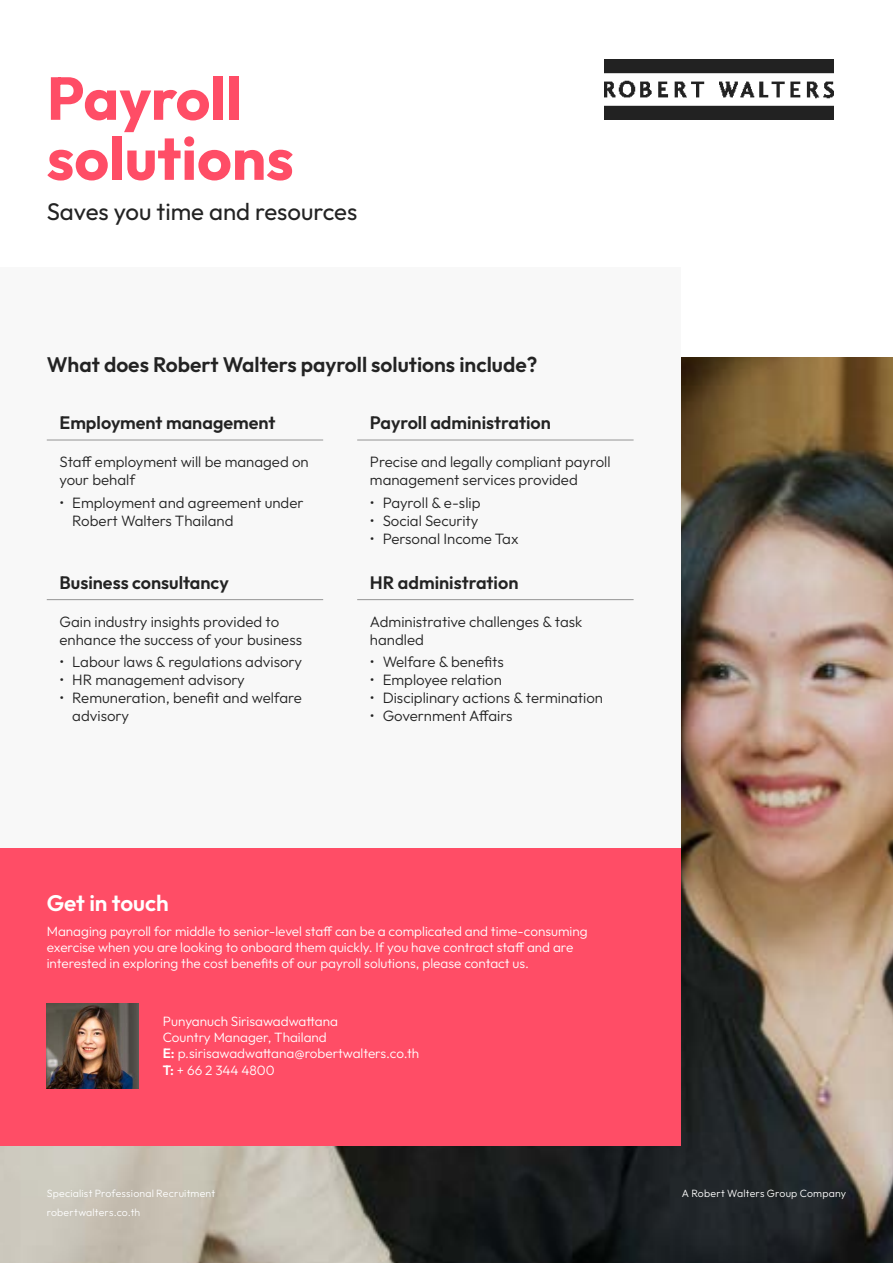
<style>
.page{position:relative;width:893px;height:1263px;background:#fff}
.page>*{position:absolute;margin:0;border:0;box-sizing:border-box;transform-origin:0 0}
.t1{font:700 60.3px/60px "Outfit";color:#ff4d66}
.t2{font:24px "Outfit";color:#232323}
.t3{font:600 22.5px "Outfit";color:#fff}
.t4{font:600 21px "Outfit";color:#232323}
.t5{font:600 18px "Outfit";color:#232323}
.t6{font:300 15px/18px "Outfit";color:#232323}
.t7{font:300 13.5px/16.2px "Outfit";color:#fff}
.t8{font:300 10.5px "Outfit";letter-spacing:.015em;color:#fff}
.s1{font-weight:600}
</style>
<div class="page">
<img style="left:0;top:357px;width:893px;height:906px">
<img style="left:605px;top:60px;width:228px;height:59px">
<div style="left:0;top:268px;width:680px;height:820px;background:#f8f8f8"></div>
<div style="left:0;top:848px;width:680px;height:297px;background:#ff4d66"></div>
<img style="left:47px;top:1003px;width:91px;height:85px">
<hr style="left:47px;top:440px;width:276px;height:1px;background:#949494">
<hr style="left:47px;top:599px;width:276px;height:1px;background:#949494">
<hr style="left:357px;top:440px;width:277px;height:1px;background:#949494">
<hr style="left:357px;top:599px;width:277px;height:1px;background:#949494">
<h1 class="t1" style="left:47px;top:68px;width:249px">Payroll solutions</h1>
<h2 class="t2" style="left:47px;top:198px;width:312px">Saves you time and resources</h2>
<h3 class="t4" style="left:47px;top:353px;width:492px">What does Robert Walters payroll solutions include?</h3>
<p class="t5" style="left:60px;top:413px;width:217px">Employment management</p>
<p class="t6" style="left:60px;top:453px;width:251px">Staff employment will be managed on your behalf</p>
<p class="t6" style="left:72px;top:493px;width:233px;text-indent:-13px">• Employment and agreement under<br>Robert Walters Thailand</p>
<p class="t5" style="left:60px;top:572px;width:171px">Business consultancy</p>
<p class="t6" style="left:60px;top:613px;width:244px">Gain industry insights provided to enhance the success of your business</p>
<p class="t6" style="left:60px;top:653px;width:244px">• Labour laws &amp; regulations advisory</p>
<p class="t6" style="left:60px;top:671px;width:187px">• HR management advisory</p>
<p class="t6" style="left:72px;top:689px;width:231px;text-indent:-13px">• Remuneration, benefit and welfare advisory</p>
<p class="t5" style="left:370px;top:413px;width:182px">Payroll administration</p>
<p class="t6" style="left:370px;top:453px;width:242px">Precise and legally compliant payroll management services provided</p>
<p class="t6" style="left:370px;top:493px;width:112px">• Payroll &amp; e-slip</p>
<p class="t6" style="left:370px;top:511px;width:110px">• Social Security</p>
<p class="t6" style="left:370px;top:529px;width:150px">• Personal Income Tax</p>
<p class="t5" style="left:370px;top:572px;width:150px">HR administration</p>
<p class="t6" style="left:370px;top:613px;width:214px">Administrative challenges &amp; task handled</p>
<p class="t6" style="left:370px;top:653px;width:135px">• Welfare &amp; benefits</p>
<p class="t6" style="left:370px;top:671px;width:133px">• Employee relation</p>
<p class="t6" style="left:370px;top:689px;width:235px">• Disciplinary actions &amp; termination</p>
<p class="t6" style="left:370px;top:707px;width:144px">• Government Affairs</p>
<h3 class="t3" style="left:47px;top:890px;width:124px">Get in touch</h3>
<p class="t7" style="left:47px;top:923px;width:542px">Managing payroll for middle to senior-level staff can be a complicated and time-consuming exercise when you are looking to onboard them quickly. If you have contract staff and are interested in exploring the cost benefits of our payroll solutions, please contact us.</p>
<p class="t7" style="left:163px;top:1013px;width:258px">Punyanuch Sirisawadwattana<br>Country Manager, Thailand<br><span class="s1">E:</span> p.sirisawadwattana@robertwalters.co.th<br><span class="s1">T:</span> + 66 2 344 4800</p>
<p class="t8" style="left:47px;top:1187px;width:170px">Specialist Professional Recruitment</p>
<p class="t8" style="left:682px;top:1187px;width:166px">A Robert Walters Group Company</p>
<p class="t8" style="left:47px;top:1206px;width:95px">robertwalters.co.th</p>
</div>
